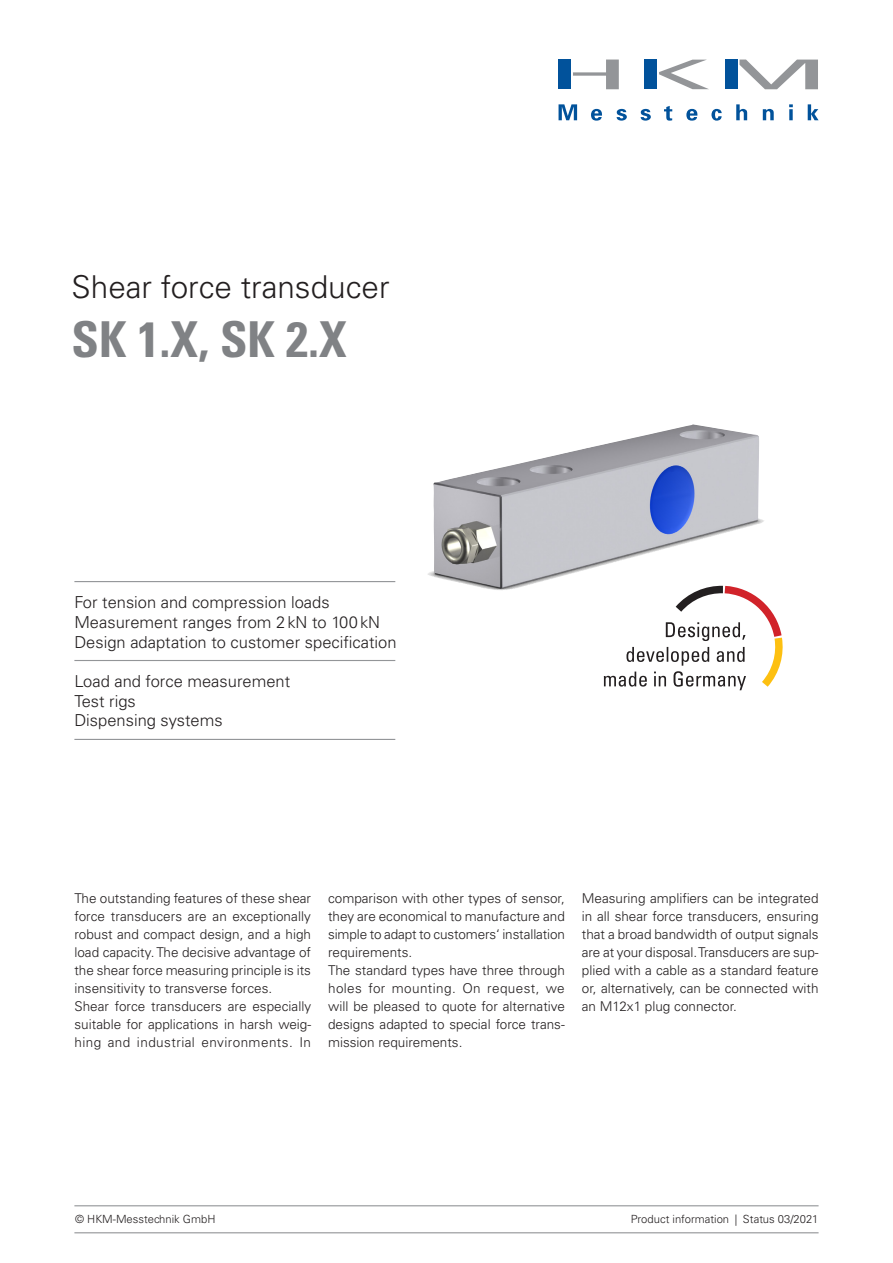
<style>
.page{position:relative;width:893px;height:1263px;background:#fff}
.page>*{position:absolute;margin:0;border:0;box-sizing:border-box;transform-origin:0 0}
.t1{font:700 condensed 49.5px "Univers LT Std";color:#808285}
.t2{font:300 31.5px "Univers LT Std";color:#231f20}
.t3{font:300 16.5px/19.8px "Univers LT Std";color:#231f20}
.t4{font:300 13.5px/18px "Univers LT Std";color:#231f20}
.t5{font:300 11.25px "Univers LT Std";color:#231f20}
</style>
<div class="page">
<svg style="left:559px;top:104px;width:18px;height:16px"></svg>
<svg style="left:591px;top:109px;width:11px;height:12px"></svg>
<svg style="left:617px;top:109px;width:10px;height:12px"></svg>
<svg style="left:641px;top:109px;width:10px;height:12px"></svg>
<svg style="left:664px;top:106px;width:8px;height:15px"></svg>
<svg style="left:686px;top:109px;width:11px;height:12px"></svg>
<svg style="left:711px;top:109px;width:11px;height:12px"></svg>
<svg style="left:736px;top:104px;width:11px;height:16px"></svg>
<svg style="left:763px;top:109px;width:11px;height:11px"></svg>
<svg style="left:789px;top:109px;width:4px;height:11px"></svg>
<svg style="left:789px;top:104px;width:4px;height:3px"></svg>
<svg style="left:808px;top:104px;width:11px;height:16px"></svg>
<div style="left:558px;top:60px;width:13px;height:29px;background:#01529b"></div>
<div style="left:644px;top:60px;width:13px;height:29px;background:#01529b"></div>
<div style="left:725px;top:60px;width:13px;height:29px;background:#01529b"></div>
<svg style="left:573px;top:60px;width:46px;height:29px"></svg>
<svg style="left:659px;top:60px;width:49px;height:29px"></svg>
<svg style="left:739px;top:60px;width:79px;height:29px"></svg>
<svg style="left:604px;top:585px;width:179px;height:105px"></svg>
<hr style="left:74px;top:581px;width:321px;height:1px;background:#939598">
<hr style="left:74px;top:660px;width:321px;height:1px;background:#939598">
<hr style="left:74px;top:739px;width:321px;height:1px;background:#939598">
<img style="left:428px;top:424px;width:265px;height:166px">
<hr style="left:74px;top:1205px;width:745px;height:1px;background:#939598">
<hr style="left:74px;top:1232px;width:745px;height:1px;background:#939598">
<h2 class="t2" style="left:72px;top:268px;width:319px">Shear force transducer</h2>
<h1 class="t1" style="left:72px;top:309px;width:277px">SK 1.x, SK 2.x</h1>
<p class="t3" style="left:74px;top:592px;width:324px">For tension and compression loads<br>Measurement ranges from 2kN to 100kN<br>Design adaptation to customer specification</p>
<p class="t3" style="left:74px;top:671px;width:217px">Load and force measurement<br>Test rigs<br>Dispensing systems</p>
<p class="t4" style="left:74px;top:889px;width:238px">The outstanding features of these shear force transducers are an exceptionally robust and compact design, and a high load capacity. The decisive advantage of the shear force measuring principle is its insensitivity to transverse forces.<br>Shear force transducers are especially suitable for applications in harsh weig&shy;hing and industrial environments. In</p>
<p class="t4" style="left:328px;top:889px;width:238px">comparison with other types of sensor, they are economical to manufacture and simple to adapt to customers‘ installation requirements.<br>The standard types have three through holes for mounting. On request, we will be pleased to quote for alternative designs adapted to special force trans&shy;mission requirements.</p>
<p class="t4" style="left:582px;top:889px;width:238px;text-align:justify">Measuring amplifiers can be integrated in all shear force transducers, ensuring that a broad bandwidth of output signals are at your disposal. Transducers are sup&shy;plied with a cable as a standard feature or, alternatively, can be connected with an M12x1 plug connector.</p>
<p class="t5" style="left:75px;top:1212px;width:142px">© HKM-Messtechnik GmbH</p>
<p class="t5" style="left:631px;top:1212px;width:189px">Product information | Status 03/2021</p>
</div>
